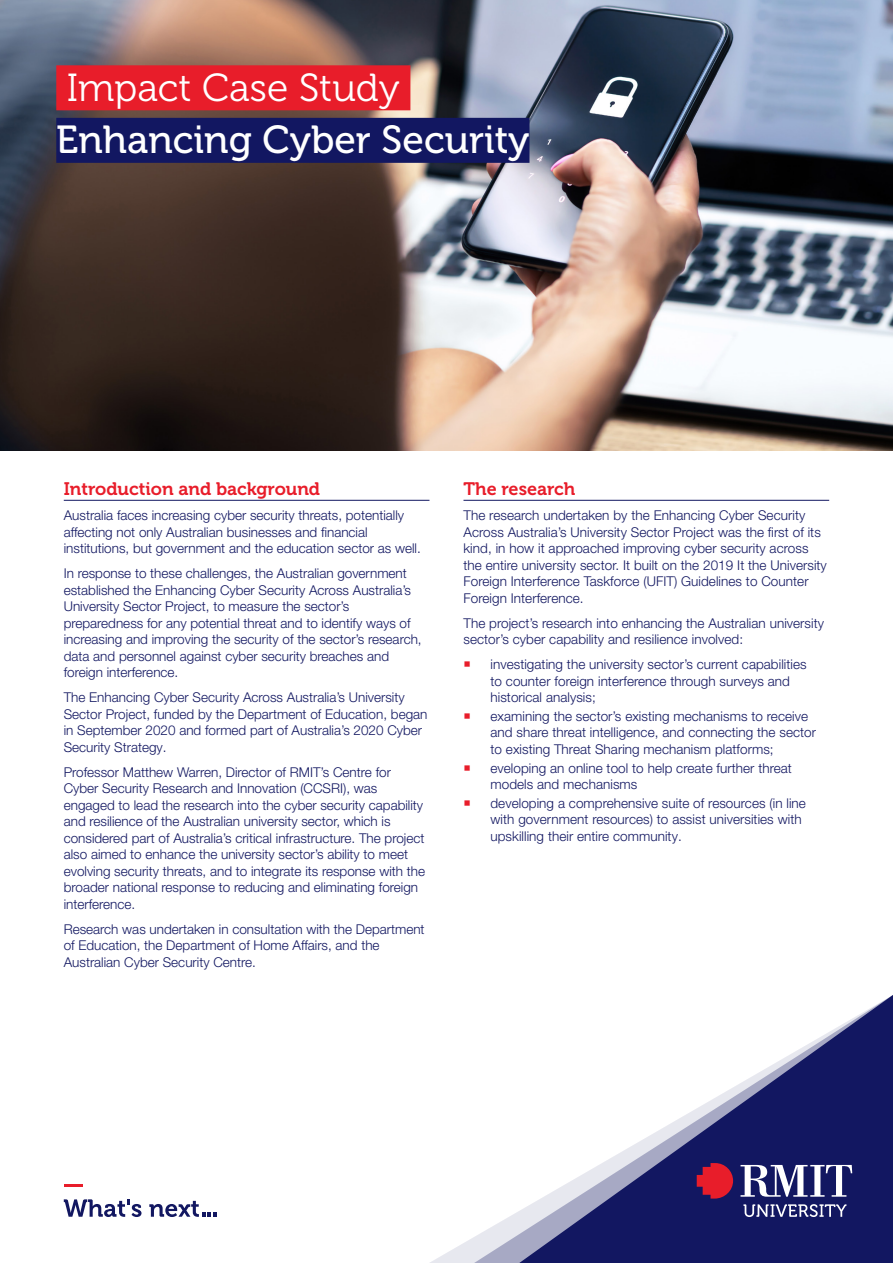
<style>
.page{position:relative;width:893px;height:1263px;background:#fff}
.page>*{position:absolute;margin:0;border:0;box-sizing:border-box;transform-origin:0 0}
.Headline_panel_2nd_l{font:39px "Museo 500";color:#fff}
.Headline_panel_1st_l{font:39px "Museo 300";color:#fff}
.Heading_1_with_line{font:18px "Museo 700";color:#e81d2a}
.Body_text{font:300 13.5px/16.5px "Helvetica Neue LT Pro";color:#121761}
</style>
<div class="page">
<svg style="left:441px;top:1228px;width:49px;height:35px;fill:#e7e8ef"></svg>
<svg style="left:490px;top:995px;width:403px;height:268px"></svg>
<svg style="left:697px;top:1163px;width:36px;height:35px"></svg>
<svg style="left:740px;top:1165px;width:112px;height:32px"></svg>
<svg style="left:743px;top:1204px;width:103px;height:13px"></svg>
<svg style="left:65px;top:1184px;width:18px;height:2px"></svg>
<svg style="left:64px;top:1199px;width:78px;height:18px"></svg>
<svg style="left:149px;top:1201px;width:68px;height:16px"></svg>
<img style="left:0;top:0;width:893px;height:450px">
<div style="left:56px;top:65px;width:354px;height:45px;background:#e81d2a"></div>
<div style="left:56px;top:118px;width:473px;height:45px;background:#121761"></div>
<hr style="left:64px;top:500px;width:365px;height:1px;background:#121761">
<hr style="left:463px;top:500px;width:366px;height:1px;background:#121761">
<p class="Headline_panel_1st_l" style="left:67px;top:66px;width:334px">Impact Case Study</p>
<p class="Headline_panel_2nd_l" style="left:56px;top:118px;width:475px">Enhancing Cyber Security</p>
<p class="Heading_1_with_line" style="left:64px;top:479px;width:258px">Introduction and background</p>
<p class="Body_text" style="left:64px;top:507px;width:359px">Australia faces increasing cyber security threats, potentially affecting not only Australian businesses and financial institutions, but government and the education sector as well.</p>
<p class="Body_text" style="left:64px;top:565px;width:359px">In response to these challenges, the Australian government established the Enhancing Cyber Security Across Australia’s University Sector Project, to measure the sector’s preparedness for any potential threat and to identify ways of increasing and improving the security of the sector’s research, data and personnel against cyber security breaches and foreign interference.</p>
<p class="Body_text" style="left:64px;top:689px;width:365px">The Enhancing Cyber Security Across Australia’s University Sector Project, funded by the Department of Education, began in September 2020 and formed part of Australia’s 2020 Cyber Security Strategy.</p>
<p class="Body_text" style="left:64px;top:763px;width:363px">Professor Matthew Warren, Director of RMIT’s Centre for Cyber Security Research and Innovation (CCSRI), was engaged to lead the research into the cyber security capability and resilience of the Australian university sector, which is considered part of Australia’s critical infrastructure. The project also aimed to enhance the university sector’s ability to meet evolving security threats, and to integrate its response with the broader national response to reducing and eliminating foreign interference.</p>
<p class="Body_text" style="left:64px;top:920px;width:362px">Research was undertaken in consultation with the Department of Education, the Department of Home Affairs, and the<br>Australian Cyber Security Centre.</p>
<p class="Heading_1_with_line" style="left:463px;top:479px;width:113px">The research</p>
<p class="Body_text" style="left:463px;top:507px;width:365px">The research undertaken by the Enhancing Cyber Security Across Australia’s University Sector Project was the first of its kind, in how it approached improving cyber security across the entire university sector. It built on the 2019 It the University Foreign Interference Taskforce (UFIT) Guidelines to Counter Foreign Interference.</p>
<p class="Body_text" style="left:463px;top:614px;width:362px">The project’s research into enhancing the Australian university sector’s cyber capability and resilience involved:</p>
<p class="Body_text" style="left:490px;top:656px;width:318px">investigating the university sector’s current capabilities to counter foreign interference through surveys and historical analysis;</p>
<p class="Body_text" style="left:490px;top:707px;width:327px">examining the sector’s existing mechanisms to receive and share threat intelligence, and connecting the sector to existing Threat Sharing mechanism platforms;</p>
<p class="Body_text" style="left:490px;top:759px;width:303px">eveloping an online tool to help create further threat models and mechanisms</p>
<p class="Body_text" style="left:490px;top:794px;width:317px">developing a comprehensive suite of resources (in line with government resources) to assist universities with upskilling their entire community.</p>
</div>
